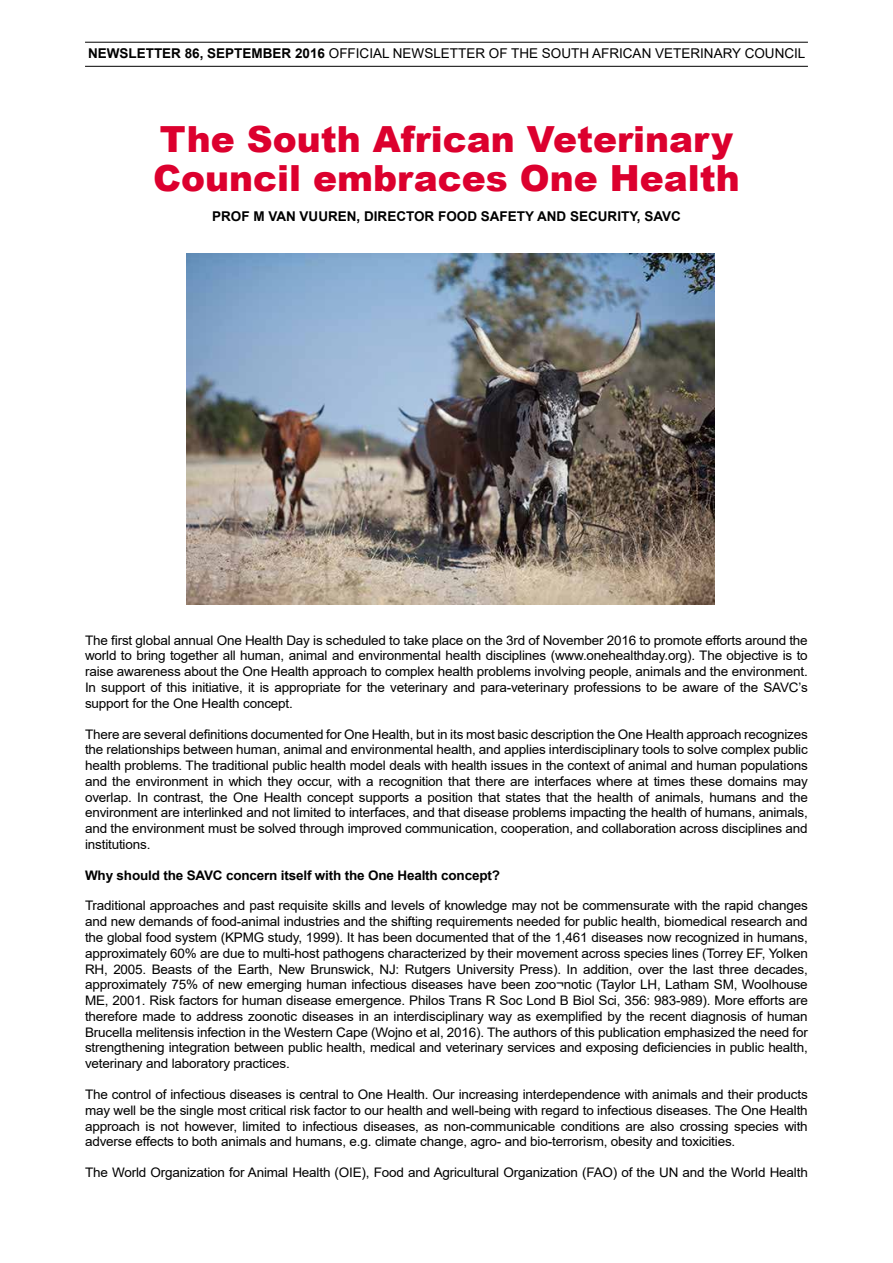
<style>
.page{position:relative;width:893px;height:1263px;background:#fff}
.page>*{position:absolute;margin:0;border:0;box-sizing:border-box;transform-origin:0 0}
.t1{font:900 36px/39px "Arial";color:#dc002e}
.t2{font:13.5px "Arial";color:#000}
.t3{font:700 13.5px "Arial";color:#000}
.t4{font:13.2px/15.8px "Arial";letter-spacing:-.015em;color:#000;text-align:justify}
.t5{font:700 13.2px "Arial";letter-spacing:-.015em;color:#000}
.s1{font-weight:700}
</style>
<div class="page">
<hr style="left:85px;top:42px;width:723px;height:1px;background:#000">
<hr style="left:85px;top:66px;width:723px;height:1px;background:#000">
<img style="left:186px;top:253px;width:528px;height:352px">
<p class="t2" style="left:88px;top:44px;width:719px"><span class="s1">NEWSLETTER 86, SEPTEMBER 2016</span> OFFICIAL NEWSLETTER OF THE SOUTH AFRICAN VETERINARY COUNCIL</p>
<h1 class="t1" style="left:153px;top:118px;width:588px">The South African Veterinary<br>Council embraces One Health</h1>
<p class="t3" style="left:212px;top:207px;width:470px">PROF M VAN VUUREN, DIRECTOR FOOD SAFETY AND SECURITY, SAVC</p>
<p class="t4" style="left:85px;top:632px;width:724px">The first global annual One Health Day is scheduled to take place on the 3rd of November 2016 to promote efforts around the world to bring together all human, animal and environmental health disciplines (www.onehealthday.org). The objective is to raise awareness about the One Health approach to complex health problems involving people, animals and the environment.<br>In support of this initiative, it is appropriate for the veterinary and para-veterinary professions to be aware of the SAVC’s support for the One Health concept.</p>
<p class="t4" style="left:85px;top:726px;width:724px">There are several definitions documented for One Health, but in its most basic description the One Health approach recognizes the relationships between human, animal and environmental health, and applies interdisciplinary tools to solve complex public health problems. The traditional public health model deals with health issues in the context of animal and human populations and the environment in which they occur, with a recognition that there are interfaces where at times these domains may overlap. In contrast, the One Health concept supports a position that states that the health of animals, humans and the environment are interlinked and not limited to interfaces, and that disease problems impacting the health of humans, animals, and the environment must be solved through improved communication, cooperation, and collaboration across disciplines and institutions.</p>
<p class="t5" style="left:85px;top:866px;width:416px">Why should the SAVC concern itself with the One Health concept?</p>
<p class="t4" style="left:85px;top:898px;width:724px">Traditional approaches and past requisite skills and levels of knowledge may not be commensurate with the rapid changes and new demands of food-animal industries and the shifting requirements needed for public health, biomedical research and the global food system (KPMG study, 1999). It has been documented that of the 1,461 diseases now recognized in humans, approximately 60% are due to multi-host pathogens characterized by their movement across species lines (Torrey EF, Yolken RH, 2005. Beasts of the Earth, New Brunswick, NJ: Rutgers University Press). In addition, over the last three decades, approximately 75% of new emerging human infectious diseases have been zoo¬notic (Taylor LH, Latham SM, Woolhouse ME, 2001. Risk factors for human disease emergence. Philos Trans R Soc Lond B Biol Sci, 356: 983-989). More efforts are therefore made to address zoonotic diseases in an interdisciplinary way as exemplified by the recent diagnosis of human Brucella melitensis infection in the Western Cape (Wojno et al, 2016). The authors of this publication emphasized the need for strengthening integration between public health, medical and veterinary services and exposing deficiencies in public health, veterinary and laboratory practices.</p>
<p class="t4" style="left:85px;top:1086px;width:724px">The control of infectious diseases is central to One Health. Our increasing interdependence with animals and their products may well be the single most critical risk factor to our health and well-being with regard to infectious diseases. The One Health approach is not however, limited to infectious diseases, as non-communicable conditions are also crossing species with adverse effects to both animals and humans, e.g. climate change, agro- and bio-terrorism, obesity and toxicities.</p>
<p class="t4" style="left:85px;top:1164px;width:724px">The World Organization for Animal Health (OIE), Food and Agricultural Organization (FAO) of the UN and the World Health</p>
</div>
